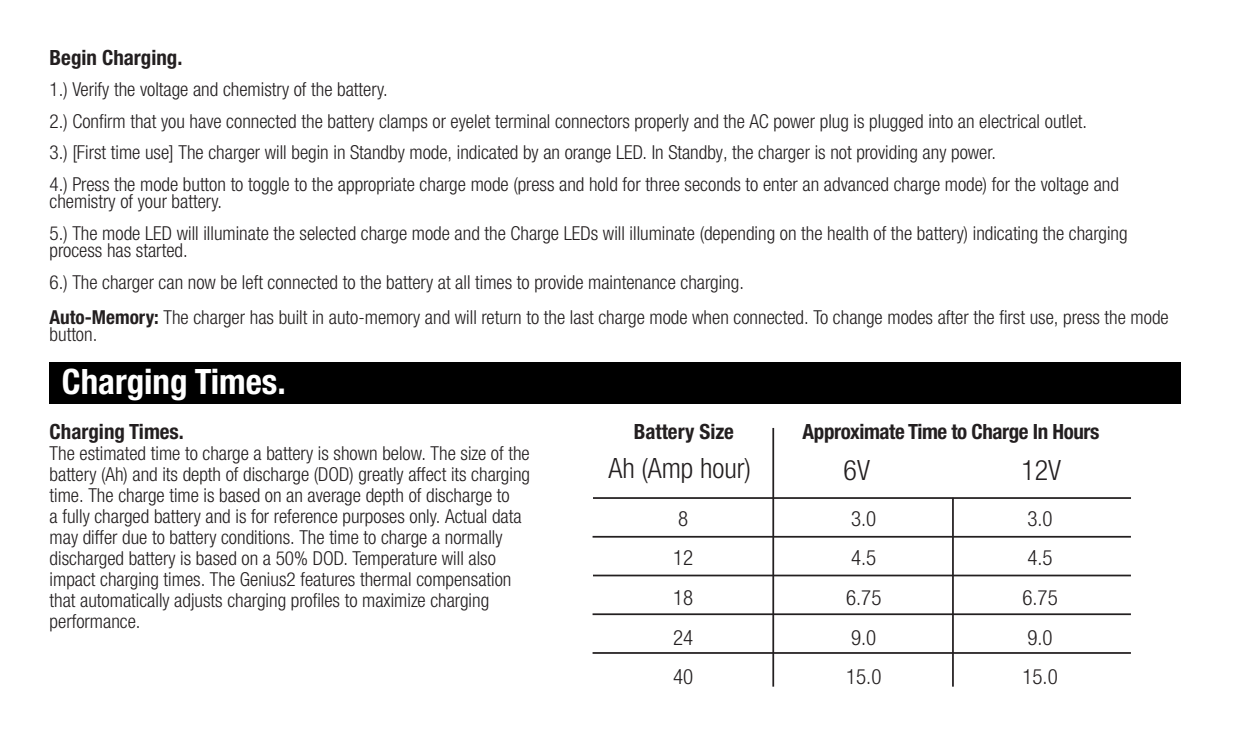
<style>
.page{position:relative;width:1260px;height:756px;background:#fff}
.page>*{position:absolute;margin:0;border:0;box-sizing:border-box;transform-origin:0 0}
.t1{font:700 condensed 35px "Helvetica Neue LTW1 G";color:#fff}
.t2{font:300 condensed 28px "Helvetica Neue LTW1 G";color:#231f20}
.t3{font:300 condensed 21px "Helvetica Neue LTW1 G";color:#231f20}
.t4{font:700 condensed 21px "Helvetica Neue LTW1 G";color:#231f20}
.t5{font:700 condensed 21px "Helvetica Neue LTW1 G";letter-spacing:-.02em;color:#231f20}
.t6{font:300 condensed 19.25px/21px "Helvetica Neue LTW1 G";color:#231f20}
.s1{font-weight:700}
</style>
<div class="page">
<hr style="left:593px;top:497px;width:538px;height:2px;background:#231f20">
<hr style="left:593px;top:536px;width:538px;height:2px;background:#231f20">
<hr style="left:593px;top:613px;width:538px;height:2px;background:#231f20">
<hr style="left:593px;top:652px;width:538px;height:2px;background:#231f20">
<hr style="left:593px;top:575px;width:538px;height:1px;background:#231f20">
<hr style="left:772px;top:428px;width:2px;height:259px;background:#231f20">
<hr style="left:952px;top:498px;width:2px;height:189px;background:#231f20">
<div style="left:50px;top:363px;width:1131px;height:41px;background:#000"></div>
<p class="t4" style="left:50px;top:45px;width:134px">Begin Charging.</p>
<p class="t6" style="left:50px;top:79px;width:340px">1.) Verify the voltage and chemistry of the battery.</p>
<p class="t6" style="left:50px;top:110px;width:1039px">2.) Confirm that you have connected the battery clamps or eyelet terminal connectors properly and the AC power plug is plugged into an electrical outlet.</p>
<p class="t6" style="left:50px;top:142px;width:948px">3.) [First time use] The charger will begin in Standby mode, indicated by an orange LED. In Standby, the charger is not providing any power.</p>
<p class="t6" style="left:50px;top:175px;width:1071px;line-height:17.5px">4.) Press the mode button to toggle to the appropriate charge mode (press and hold for three seconds to enter an advanced charge mode) for the voltage and chemistry of your battery.</p>
<p class="t6" style="left:50px;top:224px;width:1080px;line-height:17.5px">5.) The mode LED will illuminate the selected charge mode and the Charge LEDs will illuminate (depending on the health of the battery) indicating the charging process has started.</p>
<p class="t6" style="left:50px;top:271px;width:696px">6.) The charger can now be left connected to the battery at all times to provide maintenance charging.</p>
<p class="t6" style="left:50px;top:308px;width:1121px;line-height:17.5px"><span class="s1">Auto-Memory:</span> The charger has built in auto-memory and will return to the last charge mode when connected. To change modes after the first use, press the mode button.</p>
<p class="t1" style="left:62px;top:361px;width:226px">Charging Times.</p>
<p class="t4" style="left:50px;top:419px;width:136px">Charging Times.</p>
<p class="t6" style="left:50px;top:443px;width:482px">The estimated time to charge a battery is shown below. The size of the battery (Ah) and its depth of discharge (DOD) greatly affect its charging time. The charge time is based on an average depth of discharge to<br>a fully charged battery and is for reference purposes only. Actual data may differ due to battery conditions. The time to charge a normally discharged battery is based on a 50% DOD. Temperature will also impact charging times. The Genius2 features thermal compensation that automatically adjusts charging profiles to maximize charging performance.</p>
<p class="t4" style="left:634px;top:419px;width:102px">Battery Size</p>
<p class="t5" style="left:803px;top:419px;width:298px">Approximate Time to Charge In Hours</p>
<p class="t2" style="left:844px;top:454px;width:28px">6V</p>
<p class="t3" style="left:678px;top:506px;width:12px">8</p>
<p class="t3" style="left:673px;top:546px;width:22px">12</p>
<p class="t3" style="left:673px;top:585px;width:22px">18</p>
<p class="t3" style="left:673px;top:625px;width:22px">24</p>
<p class="t3" style="left:673px;top:664px;width:22px">40</p>
<p class="t2" style="left:608px;top:452px;width:144px">Ah (Amp hour)</p>
<p class="t2" style="left:1021px;top:454px;width:41px">12V</p>
<p class="t3" style="left:851px;top:506px;width:27px">3.0</p>
<p class="t3" style="left:851px;top:546px;width:27px">4.5</p>
<p class="t3" style="left:846px;top:585px;width:37px">6.75</p>
<p class="t3" style="left:851px;top:625px;width:27px">9.0</p>
<p class="t3" style="left:846px;top:664px;width:37px">15.0</p>
<p class="t3" style="left:1028px;top:506px;width:27px">3.0</p>
<p class="t3" style="left:1028px;top:546px;width:27px">4.5</p>
<p class="t3" style="left:1022px;top:585px;width:37px">6.75</p>
<p class="t3" style="left:1028px;top:625px;width:27px">9.0</p>
<p class="t3" style="left:1022px;top:664px;width:37px">15.0</p>
</div>
